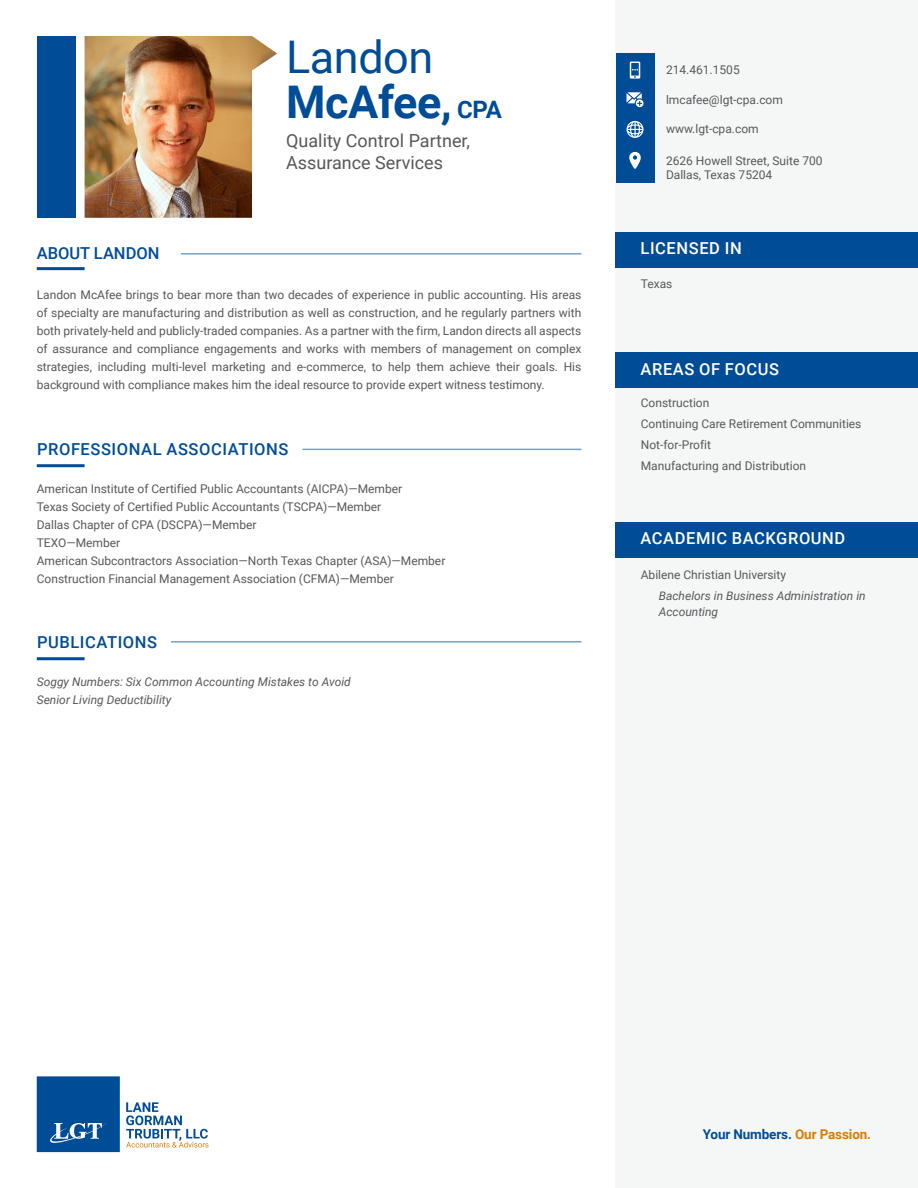
<style>
.page{position:relative;width:918px;height:1188px;background:#fff}
.page>*{position:absolute;margin:0;border:0;box-sizing:border-box;transform-origin:0 0}
.t1{font:700 45px "Roboto";letter-spacing:-.01em;color:#004c97}
.t2{font:45px "Roboto";letter-spacing:-.01em;color:#004c97}
.Job_Title{font:18px/21.6px "Roboto";color:#57585a}
.Subhead_2{font:500 16.5px "Roboto";letter-spacing:.035em;color:#fff}
.Subhead_2-2{font:500 16.5px "Roboto";letter-spacing:.035em;color:#004c97}
.Subhead_2-3{font:500 16.5px "Roboto";color:#004c97}
.t3{font:700 13.5px "Roboto";letter-spacing:-.01em;color:#004c97}
.Job_Title-2{font:12px/18px "Roboto";color:#57585a;text-align:justify}
.Job_Title-3{font:italic 12px/16.5px "Roboto";color:#57585a}
.s1{font-size:24px}
.s2{color:#dc7d00}
</style>
<div class="page">
<svg style="left:37px;top:1076px;width:83px;height:76px;background:#0f569d"></svg>
<svg style="left:126px;top:1102px;width:83px;height:46px"></svg>
<div style="left:616px;top:0;width:302px;height:1188px;background:#f5f7f7"></div>
<div style="left:37px;top:36px;width:39px;height:182px;background:#004c97"></div>
<div style="left:616px;top:53px;width:38px;height:129px;background:#004c97"></div>
<svg style="left:627px;top:121px;width:17px;height:17px"></svg>
<svg style="left:627px;top:92px;width:17px;height:15px"></svg>
<svg style="left:629px;top:152px;width:12px;height:17px"></svg>
<svg style="left:630px;top:62px;width:10px;height:17px"></svg>
<hr style="left:37px;top:267px;width:48px;height:3px;background:#004c97">
<hr style="left:181px;top:253px;width:400px;height:2px;background:#76a0c4">
<hr style="left:37px;top:657px;width:48px;height:3px;background:#004c97">
<hr style="left:171px;top:641px;width:410px;height:2px;background:#76a0c4">
<hr style="left:302px;top:449px;width:279px;height:1px;background:#76a0c4">
<hr style="left:37px;top:464px;width:48px;height:3px;background:#004c97">
<div style="left:616px;top:232px;width:302px;height:35px;background:#004c97"></div>
<div style="left:616px;top:353px;width:302px;height:35px;background:#004c97"></div>
<div style="left:616px;top:522px;width:302px;height:35px;background:#004c97"></div>
<img style="left:85px;top:36px;width:192px;height:182px">
<p class="Subhead_2-3" style="left:37px;top:242px;width:124px">ABOUT LANDON</p>
<p class="t2" style="left:286px;top:25px;width:149px">Landon</p>
<p class="t1" style="left:286px;top:70px;width:217px">McAfee, <span class="s1">CPA</span></p>
<p class="Job_Title" style="left:286px;top:129px;width:185px">Quality Control Partner,<br>Assurance Services</p>
<p class="Job_Title-2" style="left:37px;top:285px;width:546px">Landon McAfee brings to bear more than two decades of experience in public accounting. His areas of specialty are manufacturing and distribution as well as construction, and he regularly partners with both privately-held and publicly-traded companies. As a partner with the firm, Landon directs all aspects of assurance and compliance engagements and works with members of management on complex strategies, including multi-level marketing and e-commerce, to help them achieve their goals. His background with compliance makes him the ideal resource to provide expert witness testimony.</p>
<p class="Subhead_2-2" style="left:37px;top:438px;width:253px">PROFESSIONAL ASSOCIATIONS</p>
<p class="Job_Title-2" style="left:37px;top:479px;width:367px">American Institute of Certified Public Accountants (AICPA)—Member</p>
<p class="Job_Title-2" style="left:37px;top:497px;width:346px">Texas Society of Certified Public Accountants (TSCPA)—Member</p>
<p class="Job_Title-2" style="left:37px;top:515px;width:221px">Dallas Chapter of CPA (DSCPA)—Member</p>
<p class="Job_Title-2" style="left:37px;top:533px;width:85px">TEXO—Member</p>
<p class="Job_Title-2" style="left:37px;top:551px;width:410px">American Subcontractors Association—North Texas Chapter (ASA)—Member</p>
<p class="Job_Title-2" style="left:37px;top:569px;width:359px">Construction Financial Management Association (CFMA)—Member</p>
<p class="Subhead_2-2" style="left:37px;top:631px;width:122px">PUBLICATIONS</p>
<p class="Job_Title-3" style="left:37px;top:673px;width:316px">Soggy Numbers: Six Common Accounting Mistakes to Avoid</p>
<p class="Job_Title-3" style="left:37px;top:691px;width:136px">Senior Living Deductibility</p>
<p class="Job_Title-2" style="left:666px;top:60px;width:75px">214.461.1505</p>
<p class="Job_Title-2" style="left:666px;top:90px;width:118px">lmcafee@lgt-cpa.com</p>
<p class="Job_Title-2" style="left:666px;top:119px;width:94px">www.lgt-cpa.com</p>
<p class="Job_Title-2" style="left:666px;top:151px;width:158px">2626 Howell Street, Suite 700</p>
<p class="Job_Title-2" style="left:666px;top:165px;width:108px">Dallas, Texas 75204</p>
<p class="Subhead_2" style="left:641px;top:237px;width:103px">LICENSED IN</p>
<p class="Job_Title-2" style="left:641px;top:275px;width:33px">Texas</p>
<p class="Subhead_2" style="left:641px;top:357px;width:140px">AREAS OF FOCUS</p>
<p class="Job_Title-2" style="left:641px;top:394px;width:70px">Construction</p>
<p class="Job_Title-2" style="left:641px;top:415px;width:222px">Continuing Care Retirement Communities</p>
<p class="Job_Title-2" style="left:641px;top:436px;width:72px">Not-for-Profit</p>
<p class="Job_Title-2" style="left:641px;top:457px;width:167px">Manufacturing and Distribution</p>
<p class="Subhead_2" style="left:641px;top:527px;width:206px">ACADEMIC BACKGROUND</p>
<p class="Job_Title-2" style="left:641px;top:565px;width:147px">Abilene Christian University</p>
<p class="Job_Title-3" style="left:659px;top:587px;width:208px">Bachelors in Business Administration in<br>Accounting</p>
<p class="t3" style="left:703px;top:1124px;width:170px">Your Numbers. <span class="s2">Our Passion.</span></p>
</div>
